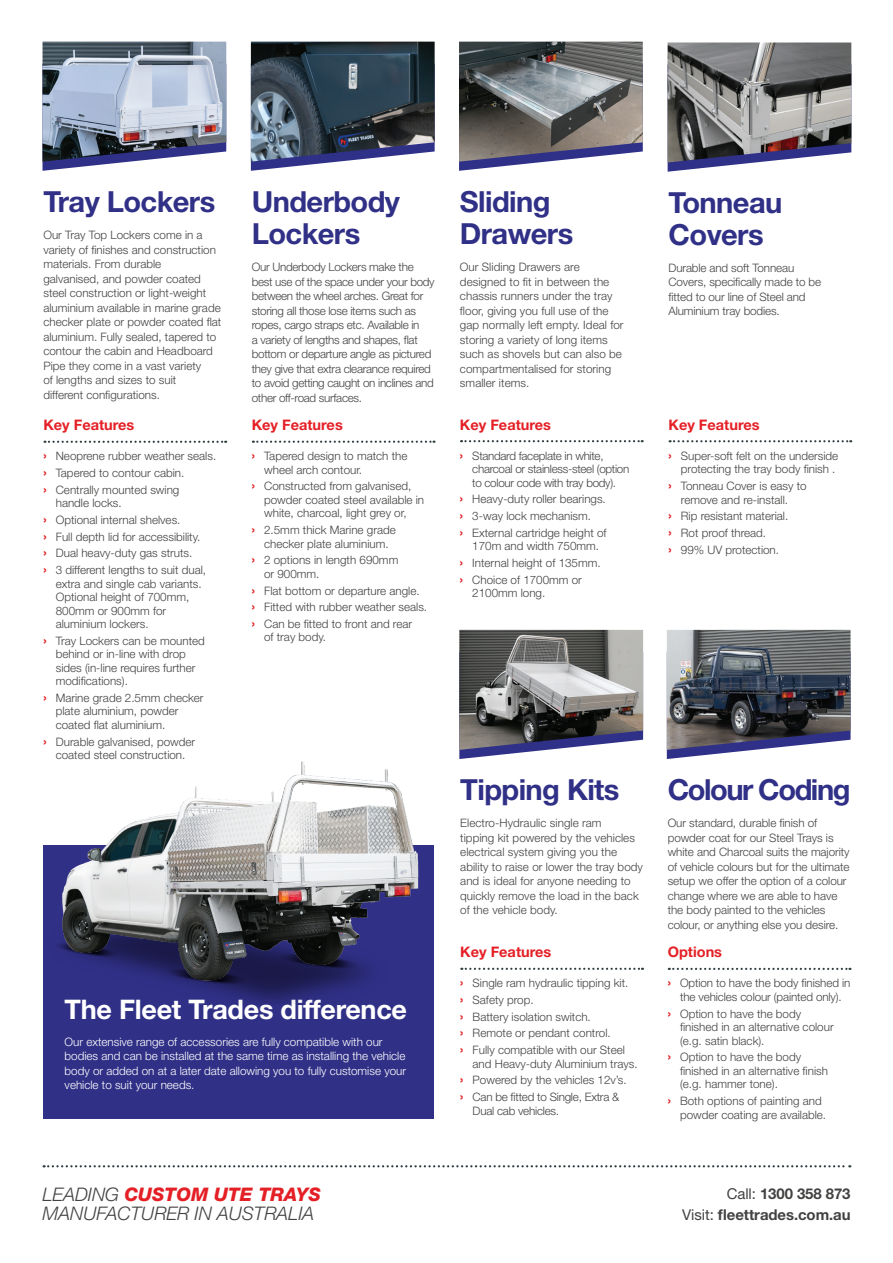
<style>
.page{position:relative;width:893px;height:1263px;background:#fff}
.page>*{position:absolute;margin:0;border:0;box-sizing:border-box;transform-origin:0 0}
.t1{font:700 29.1px/32px "Helvetica Neue LT Std";letter-spacing:-.02em;color:#303087}
.t2{font:700 29.1px "Helvetica Neue LT Std";letter-spacing:-.05em;color:#303087}
.t3{font:700 27px "Helvetica Neue LT Std";letter-spacing:-.01em;color:#fff}
.t4{font:italic 300 18.75px/19.5px "Helvetica Neue LT Std";color:#424241}
.t5{font:700 15px/21px "Helvetica Neue LT Std";letter-spacing:-.005em;color:#424241;text-align:right}
.t6{font:700 14.55px "Helvetica Neue LT Std";color:#e41f25}
.t7{font:300 11.7px/14.5px "Helvetica Neue LT Std";color:#424241}
.t8{font:300 11.7px/14.5px "Helvetica Neue LT Std";letter-spacing:-.025em;color:#424241}
.t9{font:300 11.7px/14.5px "Helvetica Neue LT Std";color:#fff}
.t10{font:300 11.7px "Helvetica Neue LT Std";letter-spacing:-.02em;color:#424241}
.s1{font-weight:700;font-size:13.5px;color:#e41f25}
.s2{font-weight:800;color:#e41f25}
.s3{font-weight:400}
</style>
<div class="page">
<svg style="left:44px;top:1165px;width:806px;height:2px"></svg>
<svg style="left:43px;top:162px;width:83px;height:9px"></svg>
<img style="left:43px;top:42px;width:183px;height:120px">
<svg style="left:45px;top:441px;width:181px;height:2px"></svg>
<svg style="left:251px;top:162px;width:83px;height:9px"></svg>
<img style="left:251px;top:42px;width:184px;height:120px">
<svg style="left:253px;top:441px;width:182px;height:2px"></svg>
<svg style="left:459px;top:162px;width:83px;height:9px"></svg>
<img style="left:459px;top:42px;width:184px;height:120px">
<svg style="left:461px;top:440px;width:182px;height:2px"></svg>
<svg style="left:668px;top:163px;width:82px;height:9px"></svg>
<img style="left:668px;top:43px;width:183px;height:120px">
<svg style="left:670px;top:440px;width:181px;height:2px"></svg>
<svg style="left:459px;top:750px;width:86px;height:9px"></svg>
<img style="left:459px;top:630px;width:184px;height:120px">
<svg style="left:461px;top:968px;width:182px;height:2px"></svg>
<svg style="left:667px;top:652px;width:184px;height:107px"></svg>
<img style="left:667px;top:630px;width:183px;height:120px">
<svg style="left:669px;top:968px;width:181px;height:2px"></svg>
<div style="left:43px;top:846px;width:391px;height:273px;background:#303087"></div>
<img style="left:43px;top:761px;width:391px;height:242px">
<h1 class="t1" style="left:43px;top:185px;width:173px">Tray Lockers</h1>
<p class="t7" style="left:43px;top:227px;width:179px">Our Tray Top Lockers come in a variety of finishes and construction materials. From durable<br>galvanised, and powder coated steel construction or light-weight aluminium available in marine grade checker plate or powder coated flat aluminium. Fully sealed, tapered to contour the cabin and Headboard<br>Pipe they come in a vast variety<br>of lengths and sizes to suit<br>different configurations.</p>
<p class="t6" style="left:43px;top:416px;width:93px">Key Features</p>
<p class="t7" style="left:43px;top:448px;width:174px;line-height:16.6px"><span class="s1">›</span> Neoprene rubber weather seals. <span class="s1">›</span> Tapered to contour cabin.<br><span class="s1">›</span> Centrally mounted swing</p>
<p class="t7" style="left:43px;top:494px;width:164px;line-height:16.6px;text-indent:12px">handle locks.<br><span class="s1">›</span> Optional internal shelves.<br><span class="s1">›</span> Full depth lid for accessibility. <span class="s1">›</span> Dual heavy-duty gas struts.<br><span class="s1">›</span> 3 different lengths to suit dual,</p>
<p class="t7" style="left:56px;top:576px;width:147px;line-height:13.5px">extra and single cab variants.<br>Optional height of 700mm,<br>800mm or 900mm for aluminium lockers.</p>
<p class="t7" style="left:56px;top:633px;width:151px;line-height:13.5px;text-indent:-12px"><span class="s1">›</span> Tray Lockers can be mounted behind or in-line with drop sides (in-line requires further modifications).</p>
<p class="t7" style="left:56px;top:691px;width:149px;line-height:13.5px;text-indent:-12px"><span class="s1">›</span> Marine grade 2.5mm checker plate aluminium, powder coated flat aluminium.</p>
<p class="t7" style="left:43px;top:734px;width:153px;line-height:13.5px;text-align:center"><span class="s1">›</span> Durable galvanised, powder coated steel construction.</p>
<h1 class="t1" style="left:252px;top:185px;width:150px">Underbody<br>Lockers</h1>
<p class="t8" style="left:252px;top:259px;width:184px">Our Underbody Lockers make the best use of the space under your body between the wheel arches. Great for storing all those lose items such as ropes, cargo straps etc. Available in<br>a variety of lengths and shapes, flat bottom or departure angle as pictured they give that extra clearance required to avoid getting caught on inclines and other off-road surfaces.</p>
<p class="t6" style="left:252px;top:416px;width:93px">Key Features</p>
<p class="t7" style="left:264px;top:449px;width:145px;line-height:13.5px;text-indent:-12px"><span class="s1">›</span> Tapered design to match the wheel arch contour.</p>
<p class="t7" style="left:264px;top:479px;width:162px;line-height:13.5px;text-indent:-12px"><span class="s1">›</span> Constructed from galvanised, powder coated steel available in white, charcoal, light grey or,</p>
<p class="t7" style="left:252px;top:523px;width:145px;line-height:13.5px;text-align:center"><span class="s1">›</span> 2.5mm thick Marine grade checker plate aluminium.</p>
<p class="t7" style="left:264px;top:553px;width:136px;line-height:13.5px;text-indent:-12px"><span class="s1">›</span> 2 options in length 690mm or 900mm.</p>
<p class="t7" style="left:252px;top:582px;width:177px;line-height:16.6px"><span class="s1">›</span> Flat bottom or departure angle.<br><span class="s1">›</span> Fitted with rubber weather seals. <span class="s1">›</span> Can be fitted to front and rear</p>
<p class="t7" style="left:264px;top:630px;width:63px">of tray body.</p>
<h2 class="t3" style="left:65px;top:992px;width:344px">The Fleet Trades difference</h2>
<p class="t9" style="left:65px;top:1034px;width:343px">Our extensive range of accessories are fully compatible with our bodies and can be installed at the same time as installing the vehicle body or added on at a later date allowing you to fully customise your vehicle to suit your needs.</p>
<h1 class="t1" style="left:460px;top:185px;width:115px">Sliding<br>Drawers</h1>
<p class="t7" style="left:460px;top:259px;width:165px">Our Sliding Drawers are designed to fit in between the chassis runners under the tray floor, giving you full use of the gap normally left empty. Ideal for storing a variety of long items such as shovels but can also be compartmentalised for storing smaller items.</p>
<p class="t6" style="left:460px;top:416px;width:93px">Key Features</p>
<p class="t8" style="left:472px;top:449px;width:159px;line-height:13.5px;text-indent:-12px"><span class="s1">›</span> Standard faceplate in white, charcoal or stainless-steel (option to colour code with tray body).</p>
<p class="t7" style="left:460px;top:491px;width:148px;line-height:16.6px"><span class="s1">›</span> Heavy-duty roller bearings. <span class="s1">›</span> 3-way lock mechanism.<br><span class="s1">›</span> External cartridge height of</p>
<p class="t7" style="left:460px;top:538px;width:142px;line-height:16.6px;text-indent:12px">170m and width 750mm. <span class="s1">›</span> Internal height of 135mm. <span class="s1">›</span> Choice of 1700mm or</p>
<p class="t7" style="left:472px;top:585px;width:75px">2100mm long.</p>
<h1 class="t1" style="left:668px;top:186px;width:115px">Tonneau<br>Covers</h1>
<p class="t7" style="left:668px;top:260px;width:154px">Durable and soft Tonneau<br>Covers, specifically made to be fitted to our line of Steel and<br>Aluminium tray bodies.</p>
<p class="t6" style="left:668px;top:416px;width:93px">Key Features</p>
<p class="t7" style="left:668px;top:449px;width:171px;line-height:13.5px;text-align:right"><span class="s1">›</span> Super-soft felt on the underside protecting the tray body finish .</p>
<p class="t7" style="left:668px;top:479px;width:140px;line-height:13.5px;text-align:center"><span class="s1">›</span> Tonneau Cover is easy to remove and re-install.</p>
<p class="t7" style="left:668px;top:507px;width:121px;line-height:16.6px"><span class="s1">›</span> Rip resistant material. <span class="s1">›</span> Rot proof thread.<br><span class="s1">›</span> 99% UV protection.</p>
<h1 class="t1" style="left:460px;top:773px;width:161px">Tipping Kits</h1>
<p class="t7" style="left:460px;top:815px;width:184px">Electro-Hydraulic single ram<br>tipping kit powered by the vehicles electrical system giving you the ability to raise or lower the tray body and is ideal for anyone needing to quickly remove the load in the back of the vehicle body.</p>
<p class="t6" style="left:460px;top:943px;width:93px">Key Features</p>
<p class="t7" style="left:460px;top:975px;width:170px;line-height:16.6px"><span class="s1">›</span> Single ram hydraulic tipping kit. <span class="s1">›</span> Safety prop.<br><span class="s1">›</span> Battery isolation switch.<br><span class="s1">›</span> Remote or pendant control.<br><span class="s1">›</span> Fully compatible with our Steel</p>
<p class="t7" style="left:460px;top:1055px;width:179px;line-height:16.6px;text-indent:12px">and Heavy-duty Aluminium trays. <span class="s1">›</span> Powered by the vehicles 12v’s.<br><span class="s1">›</span> Can be fitted to Single, Extra &amp;</p>
<p class="t10" style="left:473px;top:1103px;width:88px">Dual cab vehicles.</p>
<h1 class="t2" style="left:668px;top:772px;width:184px">Colour Coding</h1>
<p class="t7" style="left:668px;top:815px;width:183px">Our standard, durable finish of powder coat for our Steel Trays is white and Charcoal suits the majority of vehicle colours but for the ultimate setup we offer the option of a colour change where we are able to have the body painted to the vehicles colour, or anything else you desire.</p>
<p class="t6" style="left:668px;top:943px;width:56px">Options</p>
<p class="t7" style="left:668px;top:976px;width:184px;line-height:13.5px;text-align:center"><span class="s1">›</span> Option to have the body finished in the vehicles colour (painted only).</p>
<p class="t7" style="left:680px;top:1006px;width:155px;line-height:13.5px;text-indent:-12px"><span class="s1">›</span> Option to have the body finished in an alternative colour (e.g. satin black).</p>
<p class="t7" style="left:680px;top:1050px;width:149px;line-height:13.5px;text-indent:-12px"><span class="s1">›</span> Option to have the body finished in an alternative finish (e.g. hammer tone).</p>
<p class="t7" style="left:680px;top:1094px;width:148px;line-height:13.5px;text-indent:-12px"><span class="s1">›</span> Both options of painting and powder coating are available.</p>
<h3 class="t4" style="left:43px;top:1184px;width:280px">LEADING <span class="s2">CUSTOM UTE TRAYS<br></span>MANUFACTURER IN AUSTRALIA</h3>
<p class="t5" style="left:682px;top:1182px;width:170px"><span class="s3">Call:</span> 1300 358 873<br><span class="s3">Visit:</span> fleettrades.com.au</p>
</div>
